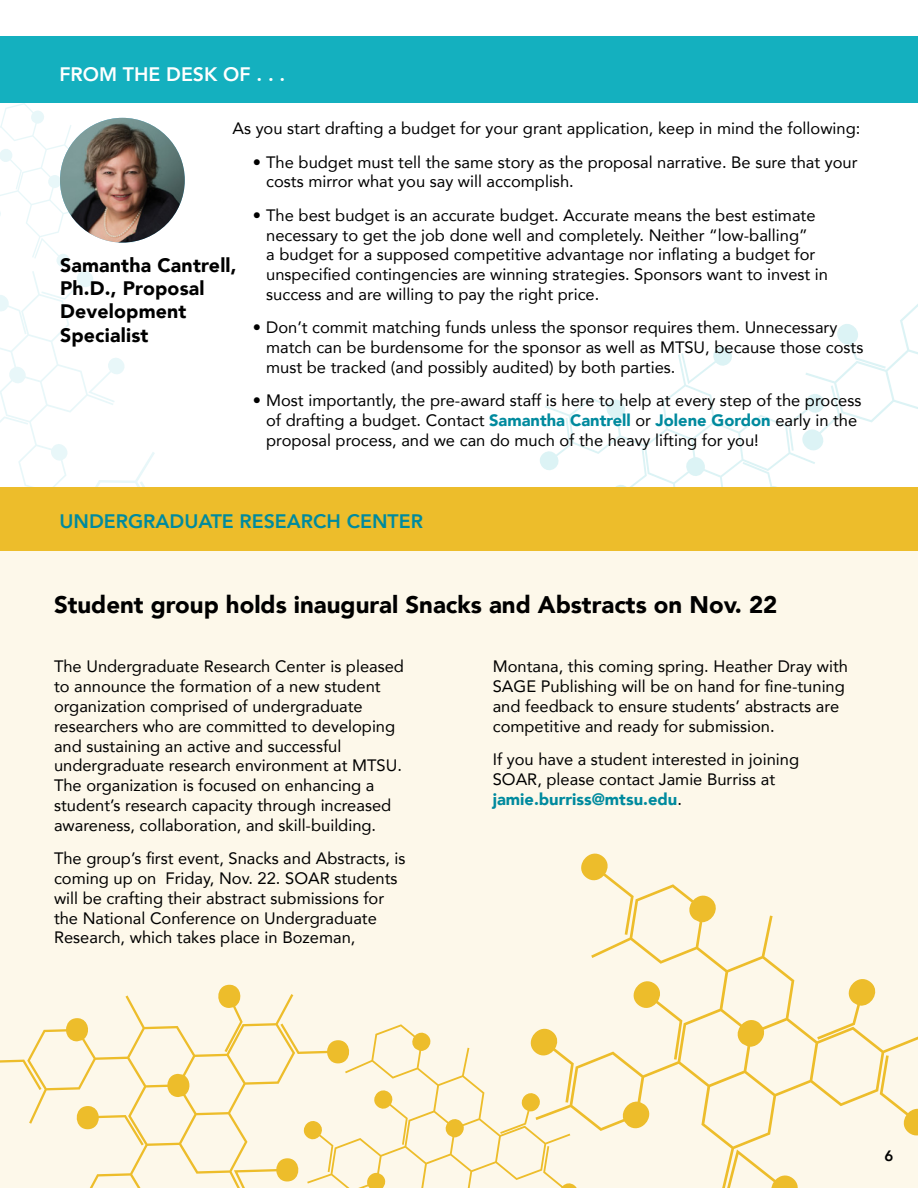
<style>
.page{position:relative;width:918px;height:1188px;background:#fff}
.page>*{position:absolute;margin:0;border:0;box-sizing:border-box;transform-origin:0 0}
.t1{font:900 24px "Avenir";color:#000}
.t2{font:900 19.5px/23.4px "Avenir";letter-spacing:.01em;color:#000}
.t3{font:800 19.5px "Avenir";color:#008a9e}
.t4{font:800 19.5px "Avenir";color:#fff}
.Text_11_pt{font:16.5px/19.8px "Avenir";color:#000}
.t5{font:800 15px "Avenir";color:#000}
.s1{font-weight:900;color:#008a9e}
</style>
<div class="page">
<svg style="left:545px;top:354px;width:198px;height:134px"></svg>
<svg style="left:681px;top:347px;width:53px;height:37px"></svg>
<svg style="left:540px;top:418px;width:31px;height:54px"></svg>
<svg style="left:610px;top:448px;width:37px;height:40px"></svg>
<svg style="left:0;top:103px;width:208px;height:385px"></svg>
<div style="left:0;top:533px;width:918px;height:655px;background:#fdf8ea"></div>
<svg style="left:743px;top:304px;width:175px;height:184px"></svg>
<img style="left:60px;top:118px;width:125px;height:125px;border-radius:62px">
<div style="left:0;top:36px;width:918px;height:66px;background:#14b0bf"></div>
<div style="left:0;top:488px;width:918px;height:63px;background:#edbd2b"></div>
<svg style="left:580px;top:884px;width:338px;height:304px"></svg>
<svg style="left:580px;top:853px;width:54px;height:82px"></svg>
<svg style="left:880px;top:1055px;width:38px;height:88px"></svg>
<svg style="left:726px;top:1150px;width:79px;height:38px"></svg>
<svg style="left:817px;top:972px;width:64px;height:68px"></svg>
<svg style="left:627px;top:974px;width:55px;height:86px"></svg>
<svg style="left:29px;top:995px;width:186px;height:193px"></svg>
<svg style="left:0;top:1050px;width:42px;height:40px"></svg>
<svg style="left:215px;top:985px;width:365px;height:203px"></svg>
<svg style="left:73px;top:1106px;width:71px;height:39px"></svg>
<p class="t4" style="left:59px;top:59px;width:227px">FROM THE DESK OF . . .</p>
<p class="Text_11_pt" style="left:232px;top:118px;width:629px">As you start drafting a budget for your grant application, keep in mind the following:</p>
<p class="Text_11_pt" style="left:266px;top:152px;width:593px;text-indent:-14px">• The budget must tell the same story as the proposal narrative. Be sure that your costs mirror what you say will accomplish.</p>
<p class="Text_11_pt" style="left:266px;top:205px;width:563px;text-indent:-14px">• The best budget is an accurate budget. Accurate means the best estimate necessary to get the job done well and completely. Neither “low-balling”<br>a budget for a supposed competitive advantage nor inflating a budget for unspecified contingencies are winning strategies. Sponsors want to invest in success and are willing to pay the right price.</p>
<p class="Text_11_pt" style="left:266px;top:317px;width:599px;text-indent:-14px">• Don’t commit matching funds unless the sponsor requires them. Unnecessary match can be burdensome for the sponsor as well as MTSU, because those costs must be tracked (and possibly audited) by both parties.</p>
<p class="Text_11_pt" style="left:266px;top:390px;width:597px;text-indent:-14px">• Most importantly, the pre-award staff is here to help at every step of the process of drafting a budget. Contact <span class="s1">Samantha Cantrell</span> or <span class="s1">Jolene Gordon</span> early in the proposal process, and we can do much of the heavy lifting for you!</p>
<p class="t2" style="left:60px;top:253px;width:178px">Samantha Cantrell,<br>Ph.D., Proposal<br>Development<br>Specialist</p>
<p class="t3" style="left:59px;top:506px;width:365px">UNDERGRADUATE RESEARCH CENTER</p>
<p class="t1" style="left:54px;top:584px;width:725px">Student group holds inaugural Snacks and Abstracts on Nov. 22</p>
<p class="Text_11_pt" style="left:54px;top:656px;width:352px">The Undergraduate Research Center is pleased to announce the formation of a new student organization comprised of undergraduate researchers who are committed to developing and sustaining an active and successful undergraduate research environment at MTSU.<br>The organization is focused on enhancing a student’s research capacity through increased awareness, collaboration, and skill-building.</p>
<p class="Text_11_pt" style="left:54px;top:848px;width:353px">The group’s first event, Snacks and Abstracts, is coming up on Friday, Nov. 22. SOAR students will be crafting their abstract submissions for the National Conference on Undergraduate Research, which takes place in Bozeman,</p>
<p class="Text_11_pt" style="left:493px;top:656px;width:357px">Montana, this coming spring. Heather Dray with SAGE Publishing will be on hand for fine-tuning and feedback to ensure students’ abstracts are competitive and ready for submission.</p>
<p class="Text_11_pt" style="left:493px;top:749px;width:308px">If you have a student interested in joining<br>SOAR, please contact Jamie Burriss at <span class="s1">jamie.burriss@mtsu.edu</span>.</p>
<p class="t5" style="left:884px;top:1144px;width:10px">6</p>
</div>
